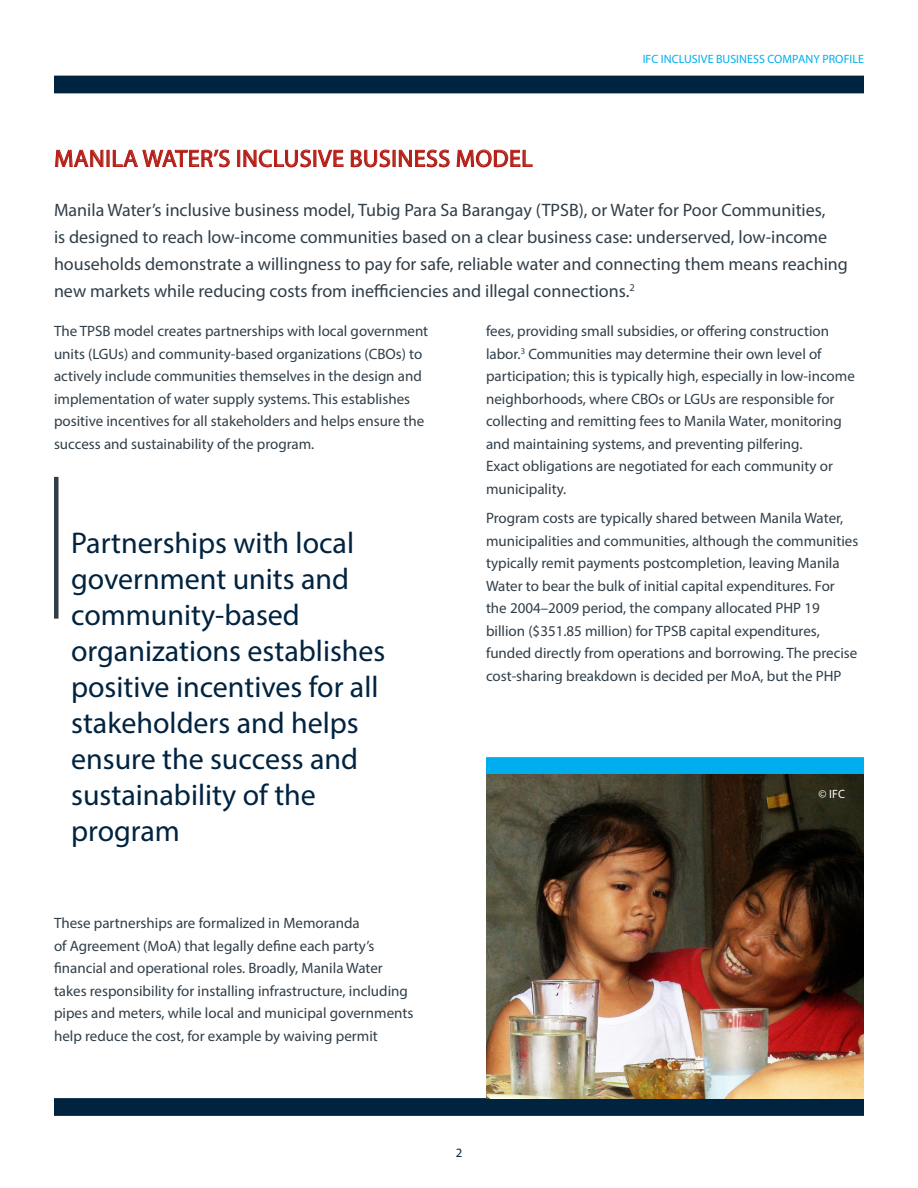
<style>
.page{position:relative;width:918px;height:1188px;background:#fff}
.page>*{position:absolute;margin:0;border:0;box-sizing:border-box;transform-origin:0 0}
.t1{font:30px/36px "Myriad Pro";color:#002340}
.t2{font:24px "Myriad Pro";letter-spacing:.02em;color:#b41d15}
.Left-text{font:18px/27px "Myriad Pro";color:#313e48}
.Left-text-2{font:15px/22.5px "Myriad Pro";color:#313e48}
.t3{font:12.75px "Myriad Pro";color:#002340}
.t4{font:12px "Myriad Pro";letter-spacing:.005em;color:#00aeef}
.Subheader{font:12px "Myriad Pro";color:#fff}
</style>
<div class="page">
<div style="left:54px;top:76px;width:810px;height:17px;background:#002340"></div>
<div style="left:54px;top:1098px;width:810px;height:18px;background:#002340"></div>
<div style="left:486px;top:757px;width:378px;height:18px;background:#00aeef"></div>
<svg style="left:55px;top:149px;width:175px;height:19px"></svg>
<svg style="left:238px;top:150px;width:105px;height:17px"></svg>
<svg style="left:351px;top:150px;width:98px;height:17px"></svg>
<svg style="left:457px;top:150px;width:75px;height:17px"></svg>
<img style="left:486px;top:775px;width:378px;height:324px">
<div style="left:54px;top:477px;width:5px;height:142px;background:#313e48"></div>
<p class="t4" style="left:643px;top:52px;width:223px">IFC INCLUSIVE BUSINESS COMPANY PROFILE</p>
<p class="t2" style="left:54px;top:144px;width:480px">MANILA WATER’S INCLUSIVE BUSINESS MODEL</p>
<p class="Left-text" style="left:54px;top:196px;width:795px">Manila Water’s inclusive business model, Tubig Para Sa Barangay (TPSB), or Water for Poor Communities,<br>is designed to reach low-income communities based on a clear business case: underserved, low-income households demonstrate a willingness to pay for safe, reliable water and connecting them means reaching new markets while reducing costs from inefficiencies and illegal connections.<sup>2</sup></p>
<p class="Left-text-2" style="left:54px;top:320px;width:376px">The TPSB model creates partnerships with local government units (LGUs) and community-based organizations (CBOs) to actively include communities themselves in the design and implementation of water supply systems. This establishes positive incentives for all stakeholders and helps ensure the success and sustainability of the program.</p>
<p class="Left-text-2" style="left:486px;top:320px;width:370px">fees, providing small subsidies, or offering construction labor.<sup>3</sup> Communities may determine their own level of participation; this is typically high, especially in low-income neighborhoods, where CBOs or LGUs are responsible for collecting and remitting fees to Manila Water, monitoring and maintaining systems, and preventing pilfering.<br>Exact obligations are negotiated for each community or municipality.</p>
<p class="Left-text-2" style="left:486px;top:507px;width:374px">Program costs are typically shared between Manila Water, municipalities and communities, although the communities typically remit payments postcompletion, leaving Manila Water to bear the bulk of initial capital expenditures. For the 2004–2009 period, the company allocated PHP 19 billion ($351.85 million) for TPSB capital expenditures, funded directly from operations and borrowing. The precise cost-sharing breakdown is decided per MoA, but the PHP</p>
<p class="t1" style="left:71px;top:525px;width:316px">Partnerships with local government units and community-based organizations establishes positive incentives for all stakeholders and helps ensure the success and sustainability of the program</p>
<p class="Subheader" style="left:819px;top:787px;width:28px">© IFC</p>
<p class="Left-text-2" style="left:54px;top:912px;width:361px">These partnerships are formalized in Memoranda<br>of Agreement (MoA) that legally define each party’s financial and operational roles. Broadly, Manila Water takes responsibility for installing infrastructure, including pipes and meters, while local and municipal governments help reduce the cost, for example by waiving permit</p>
<p class="t3" style="left:456px;top:1145px;width:8px">2</p>
</div>
